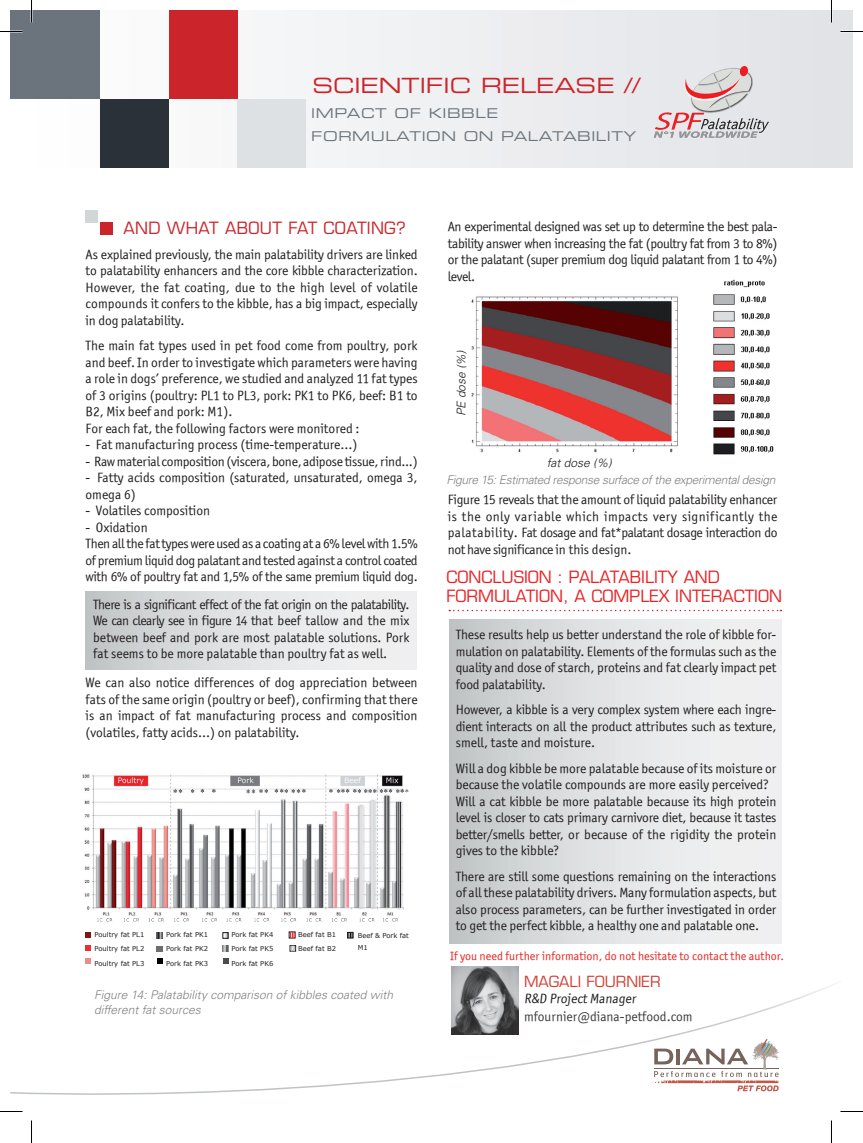
<style>
.page{position:relative;width:863px;height:1143px;background:#fff}
.page>*{position:absolute;margin:0;border:0;box-sizing:border-box;transform-origin:0 0}
.t1{font:21px "Eurostile LT Std Ex 2";color:#cc242b}
.t2{font:16.5px/19.5px "Eurostile LT Std";color:#eb2225}
.t3{font:16.5px "Eurostile LT Std";letter-spacing:.02em;color:#cc242b}
.t4{font:15px "Eurostile LT Std";color:#d03f34}
.t5{font:13.5px/16.5px "Officina Sans ITCTT Book";color:#231f20;text-align:justify}
.t6{font:13.5px/16.5px "Officina Sans ITCTT Book";letter-spacing:-.025em;color:#231f20}
.t7{font:13.5px "Officina Sans ITCTT Book";letter-spacing:-.02em;color:#231f20}
.t8{font:13.5px/22.5px "Eurostile LT Std Ex 2";letter-spacing:.04em;color:#6b747c}
.t9{font:13.5px "Officina Sans ITCTT Book";color:#3e3e3f}
.t10{font:italic 300 12px/14.4px "Univers LT";color:#808285}
.t11{font:12px "Officina Sans ITCTT Book";color:#eb2423}
.t12{font:italic 300 12px "Univers LT";letter-spacing:-.03em;color:#808285}
.t13{font:italic 300 12px "Univers LT";color:#231f20}
.t14{font:6.75px/13.5px "Verdana";color:#231f20}
</style>
<div class="page">
<div style="left:10px;top:10px;width:842px;height:158px;background:linear-gradient(to right,#fff,#e0e2e6)"></div>
<svg style="left:653px;top:66px;width:115px;height:72px"></svg>
<div style="left:100px;top:99px;width:69px;height:69px;background:#2a3138"></div>
<div style="left:10px;top:10px;width:90px;height:89px;background:#6b747c"></div>
<div style="left:237px;top:99px;width:69px;height:69px;background:#dee1e4"></div>
<div style="left:169px;top:10px;width:68px;height:89px;background:#cc242b"></div>
<svg style="left:10px;top:979px;width:824px;height:116px"></svg>
<img style="left:82px;top:774px;width:327px;height:148px">
<svg style="left:85px;top:933px;width:6px;height:5px"></svg>
<svg style="left:85px;top:946px;width:6px;height:5px"></svg>
<svg style="left:85px;top:959px;width:6px;height:5px"></svg>
<svg style="left:157px;top:959px;width:5px;height:5px"></svg>
<svg style="left:223px;top:959px;width:5px;height:5px"></svg>
<svg style="left:157px;top:946px;width:6px;height:5px"></svg>
<svg style="left:157px;top:933px;width:5px;height:5px"></svg>
<div style="left:222px;top:932px;width:6px;height:7px;border:1px solid #231f20"></div>
<svg style="left:222px;top:945px;width:7px;height:6px"></svg>
<svg style="left:289px;top:932px;width:6px;height:6px"></svg>
<svg style="left:290px;top:945px;width:6px;height:6px"></svg>
<svg style="left:347px;top:932px;width:6px;height:6px"></svg>
<svg style="left:449px;top:610px;width:332px;height:1px"></svg>
<img style="left:471px;top:296px;width:207px;height:157px">
<img style="left:713px;top:279px;width:61px;height:176px">
<div style="left:100px;top:222px;width:12px;height:13px;background:#cc242b"></div>
<div style="left:86px;top:210px;width:12px;height:12px;background:#d3d6d7"></div>
<img style="left:451px;top:967px;width:67px;height:67px">
<div style="left:450px;top:620px;width:331px;height:324px;background:linear-gradient(to right,#c7cbcc,#f8f7f9)"></div>
<div style="left:86px;top:591px;width:330px;height:78px;background:linear-gradient(to right,#c7cbcc,#f8f7f9)"></div>
<hr style="left:830px;top:0;width:2px;height:22px;background:#fff">
<svg style="left:0;top:31px;width:22px;height:1px"></svg>
<svg style="left:840px;top:31px;width:22px;height:1px"></svg>
<svg style="left:0;top:1111px;width:22px;height:1px"></svg>
<svg style="left:840px;top:1111px;width:22px;height:1px"></svg>
<svg style="left:31px;top:0;width:1px;height:22px"></svg>
<svg style="left:31px;top:1120px;width:1px;height:23px"></svg>
<svg style="left:831px;top:0;width:1px;height:22px"></svg>
<svg style="left:831px;top:1120px;width:1px;height:23px"></svg>
<h1 class="t1" style="left:312px;top:71px;width:69px">SCIENT</h1>
<h1 class="t1" style="left:419px;top:71px;width:81px">IFIC RELEA</h1>
<h1 class="t1" style="left:575px;top:71px;width:66px">SE //</h1>
<p class="t8" style="left:311px;top:102px;width:327px">IMPACT OF KIBBLE<br>FORMULATI ON ON PALATABI LITY</p>
<p class="t3" style="left:124px;top:218px;width:283px">AND WHAT ABOUT FAT COATING?</p>
<p class="t5" style="left:86px;top:246px;width:333px">As explained previously, the main palatability drivers are linked to palatability enhancers and the core kibble characterization.<br>However, the fat coating, due to the high level of volatile compounds it confers to the kibble, has a big impact, especially in dog palatability.</p>
<p class="t5" style="left:86px;top:337px;width:333px;text-align:left">The main fat types used in pet food come from poultry, pork and beef. In order to investigate which parameters were having a role in dogs’ preference, we studied and analyzed 11 fat types of 3 origins (poultry: PL1 to PL3, pork: PK1 to PK6, beef: B1 to B2, Mix beef and pork: M1).<br>For each fat, the following factors were monitored :</p>
<p class="t5" style="left:86px;top:436px;width:273px">- Fat manufacturing process (time-temperature…)</p>
<p class="t7" style="left:86px;top:453px;width:333px">- Raw material composition (viscera, bone, adipose tissue, rind...)</p>
<p class="t5" style="left:86px;top:469px;width:333px">- Fatty acids composition (saturated, unsaturated, omega 3, omega 6)</p>
<p class="t5" style="left:86px;top:502px;width:126px">- Volatiles composition</p>
<p class="t6" style="left:86px;top:519px;width:333px">- Oxidation<br>Then all the fat types were used as a coating at a 6% level with 1.5% of premium liquid dog palatant and tested against a control coated with 6% of poultry fat and 1,5% of the same premium liquid dog.</p>
<p class="t5" style="left:93px;top:596px;width:318px">There is a significant effect of the fat origin on the palatability.<br>We can clearly see in figure 14 that beef tallow and the mix between beef and pork are most palatable solutions. Pork fat seems to be more palatable than poultry fat as well.</p>
<p class="t5" style="left:86px;top:675px;width:333px">We can also notice differences of dog appreciation between fats of the same origin (poultry or beef), confirming that there is an impact of fat manufacturing process and composition (volatiles, fatty acids…) on palatability.</p>
<p class="t14" style="left:298px;top:928px;width:39px">Beef fat B1<br>Beef fat B2</p>
<p class="t14" style="left:358px;top:929px;width:53px;line-height:12px">Beef &amp; Pork fat<br>M1</p>
<p class="t10" style="left:94px;top:988px;width:300px">Figure 14: Palatability comparison of kibbles coated with different fat sources</p>
<p class="t14" style="left:95px;top:928px;width:51px">Poultry fat PL1<br>Poultry fat PL2</p>
<p class="t14" style="left:95px;top:956px;width:51px">Poultry fat PL3</p>
<p class="t14" style="left:231px;top:928px;width:43px">Pork fat PK4<br>Pork fat PK5</p>
<p class="t14" style="left:231px;top:956px;width:43px">Pork fat PK6</p>
<p class="t14" style="left:166px;top:928px;width:43px">Pork fat PK1<br>Pork fat PK2</p>
<p class="t14" style="left:166px;top:957px;width:43px">Pork fat PK3</p>
<p class="t5" style="left:447px;top:218px;width:331px">An experimental designed was set up to determine the best pala&shy;tability answer when increasing the fat (poultry fat from 3 to 8%) or the palatant (super premium dog liquid palatant from 1 to 4%) level.</p>
<p class="t13" style="left:454px;top:416px;width:68px;rotate:-90deg">PE dose (%)</p>
<p class="t13" style="left:546px;top:456px;width:67px">fat dose (%)</p>
<p class="t12" style="left:446px;top:473px;width:330px">Figure 15: Estimated response surface of the experimental design</p>
<p class="t5" style="left:447px;top:491px;width:331px">Figure 15 reveals that the amount of liquid palatability enhancer is the only variable which impacts very significantly the palatability. Fat dosage and fat*palatant dosage interaction do not have significance in this design.</p>
<p class="t2" style="left:446px;top:567px;width:337px">CONCLUSION : PALATABILITY AND<br>FORMULATION, A COMPLEX INTERACTION</p>
<p class="t5" style="left:455px;top:626px;width:322px">These results help us better understand the role of kibble for&shy;mulation on palatability. Elements of the formulas such as the quality and dose of starch, proteins and fat clearly impact pet food palatability.</p>
<p class="t5" style="left:455px;top:701px;width:322px">However, a kibble is a very complex system where each ingre&shy;dient interacts on all the product attributes such as texture, smell, taste and moisture.</p>
<p class="t5" style="left:455px;top:760px;width:322px;text-align:left">Will a dog kibble be more palatable because of its moisture or because the volatile compounds are more easily perceived?<br>Will a cat kibble be more palatable because its high protein level is closer to cats primary carnivore diet, because it tastes better/smells better, or because of the rigidity the protein gives to the kibble?</p>
<p class="t5" style="left:455px;top:868px;width:322px">There are still some questions remaining on the interactions of all these palatability drivers. Many formulation aspects, but also process parameters, can be further investigated in order to get the perfect kibble, a healthy one and palatable one.</p>
<p class="t11" style="left:450px;top:949px;width:335px">If you need further information, do not hesitate to contact the author.</p>
<p class="t4" style="left:524px;top:972px;width:24px">MAGALI</p>
<p class="t4" style="left:586px;top:972px;width:11px">FOURNIER</p>
<p class="t5" style="left:524px;top:990px;width:115px">R&amp;D Project Manager</p>
<p class="t9" style="left:524px;top:1008px;width:170px">mfournier@diana-petfood.com</p>
</div>
